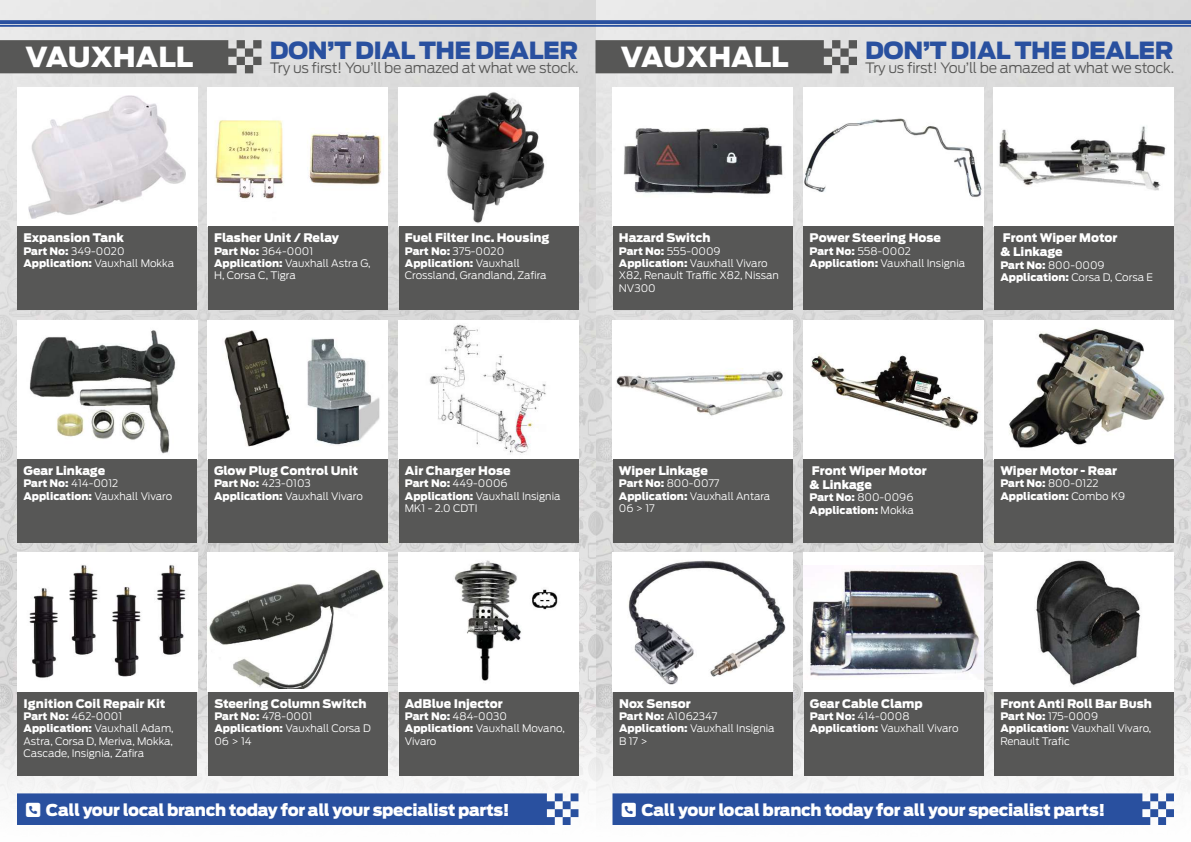
<style>
.page{position:relative;width:1191px;height:842px;background:#fff}
.page>*{position:absolute;margin:0;border:0;box-sizing:border-box;transform-origin:0 0}
.t1{font:900 27.4px "Antenna";color:#fff}
.t2{font:900 23.5px "Antenna";letter-spacing:-.02em;color:#29509f}
.t3{font:900 16.2px "Antenna";letter-spacing:-.02em;color:#fff}
.t4{font:300 14.2px "Antenna";letter-spacing:-.025em;color:#575756}
.t5{font:900 11.8px/14.1px "Antenna";color:#fff}
.t6{font:300 10.3px/12.4px "Antenna";color:#fff}
.t7{font:900 10.3px/12.4px "Antenna";color:#fff}
.s1{font-weight:900}
.s2{font-weight:300}
</style>
<div class="page">
<img style="left:0;top:0;width:1191px;height:697px">
<div style="left:595px;top:697px;width:596px;height:145px;background:linear-gradient(to bottom,#d5d5d5,#fff)"></div>
<div style="left:0;top:697px;width:595px;height:145px;background:linear-gradient(to bottom,#d6d5d5,#fff)"></div>
<svg style="left:0;top:20px;width:1191px;height:7px"></svg>
<div style="left:612px;top:87px;width:180px;height:140px;background:#fff"></div>
<img style="left:623px;top:127px;width:160px;height:68px">
<div style="left:612px;top:320px;width:180px;height:139px;background:#fff"></div>
<img style="left:616px;top:368px;width:167px;height:48px">
<div style="left:803px;top:87px;width:180px;height:140px;background:#fff"></div>
<img style="left:804px;top:118px;width:178px;height:79px">
<div style="left:803px;top:320px;width:180px;height:139px;background:#fff"></div>
<img style="left:811px;top:355px;width:168px;height:74px">
<img style="left:612px;top:553px;width:180px;height:139px">
<div style="left:994px;top:87px;width:180px;height:140px;background:#fff"></div>
<img style="left:999px;top:126px;width:167px;height:65px">
<img style="left:994px;top:320px;width:180px;height:137px">
<div style="left:803px;top:553px;width:180px;height:139px;background:#fff"></div>
<img style="left:810px;top:565px;width:173px;height:111px">
<div style="left:994px;top:553px;width:180px;height:139px;background:#fff"></div>
<img style="left:1036px;top:560px;width:105px;height:127px">
<div style="left:612px;top:227px;width:180px;height:83px;background:#575756"></div>
<div style="left:612px;top:459px;width:180px;height:84px;background:#575756"></div>
<div style="left:803px;top:227px;width:180px;height:83px;background:#575756"></div>
<div style="left:803px;top:459px;width:180px;height:84px;background:#575756"></div>
<div style="left:613px;top:692px;width:179px;height:84px;background:#575756"></div>
<div style="left:994px;top:227px;width:180px;height:83px;background:#575756"></div>
<div style="left:994px;top:459px;width:180px;height:84px;background:#575756"></div>
<div style="left:803px;top:692px;width:180px;height:84px;background:#575756"></div>
<div style="left:994px;top:692px;width:180px;height:84px;background:#575756"></div>
<div style="left:17px;top:87px;width:180px;height:140px;background:#fff"></div>
<img style="left:28px;top:96px;width:158px;height:122px">
<div style="left:17px;top:320px;width:180px;height:139px;background:#fff"></div>
<img style="left:29px;top:330px;width:147px;height:124px">
<div style="left:208px;top:87px;width:180px;height:140px;background:#fff"></div>
<img style="left:208px;top:120px;width:180px;height:107px">
<div style="left:208px;top:320px;width:180px;height:139px;background:#fff"></div>
<img style="left:224px;top:331px;width:156px;height:116px">
<div style="left:17px;top:553px;width:180px;height:139px;background:#fff"></div>
<img style="left:29px;top:565px;width:157px;height:113px">
<div style="left:398px;top:87px;width:180px;height:140px;background:#fff"></div>
<img style="left:433px;top:92px;width:112px;height:131px">
<div style="left:398px;top:320px;width:180px;height:139px;background:#fff"></div>
<img style="left:429px;top:324px;width:117px;height:131px">
<div style="left:208px;top:553px;width:180px;height:139px;background:#fff"></div>
<img style="left:209px;top:569px;width:175px;height:119px">
<div style="left:398px;top:553px;width:180px;height:139px;background:#fff"></div>
<img style="left:454px;top:560px;width:104px;height:121px">
<div style="left:17px;top:227px;width:180px;height:83px;background:#575756"></div>
<div style="left:17px;top:459px;width:180px;height:84px;background:#575756"></div>
<div style="left:208px;top:227px;width:180px;height:83px;background:#575756"></div>
<div style="left:208px;top:459px;width:180px;height:84px;background:#575756"></div>
<div style="left:17px;top:692px;width:180px;height:84px;background:#575756"></div>
<div style="left:398px;top:227px;width:180px;height:83px;background:#575756"></div>
<div style="left:398px;top:459px;width:180px;height:84px;background:#575756"></div>
<div style="left:208px;top:692px;width:180px;height:84px;background:#575756"></div>
<div style="left:398px;top:692px;width:180px;height:84px;background:#575756"></div>
<svg style="left:0;top:40px;width:261px;height:33px"></svg>
<svg style="left:595px;top:40px;width:262px;height:33px"></svg>
<div style="left:17px;top:793px;width:561px;height:32px;background:#29509f"></div>
<svg style="left:612px;top:793px;width:562px;height:32px"></svg>
<h1 class="t1" style="left:25px;top:40px;width:169px">VAUXHALL</h1>
<h2 class="t2" style="left:270px;top:36px;width:310px">DON’T DIAL THE DEALER</h2>
<h3 class="t4" style="left:270px;top:60px;width:310px">Try us first! You’ll be amazed at what we stock.</h3>
<h1 class="t1" style="left:621px;top:40px;width:169px">VAUXHALL</h1>
<h2 class="t2" style="left:865px;top:36px;width:310px">DON’T DIAL THE DEALER</h2>
<h3 class="t4" style="left:865px;top:60px;width:310px">Try us first! You’ll be amazed at what we stock.</h3>
<p class="t5" style="left:23px;top:231px;width:102px">Expansion Tank</p>
<p class="t6" style="left:23px;top:245px;width:152px"><span class="s1">Part No:</span> 349-0020<br><span class="s1">Application:</span> Vauxhall Mokka</p>
<p class="t5" style="left:214px;top:231px;width:126px">Flasher Unit / Relay</p>
<p class="t6" style="left:214px;top:245px;width:158px"><span class="s1">Part No:</span> 364-0001<br><span class="s1">Application:</span> Vauxhall Astra G,<br>H, Corsa C, Tigra</p>
<p class="t5" style="left:405px;top:231px;width:146px">Fuel Filter Inc. Housing</p>
<p class="t6" style="left:405px;top:245px;width:143px"><span class="s1">Part No:</span> 375-0020<br><span class="s1">Application:</span> Vauxhall<br>Crossland, Grandland, Zafira</p>
<p class="t5" style="left:619px;top:231px;width:93px">Hazard Switch</p>
<p class="t6" style="left:619px;top:245px;width:161px"><span class="s1">Part No:</span> 555-0009<br><span class="s1">Application:</span> Vauxhall Vivaro<br>X82, Renault Traffic X82, Nissan<br>NV300</p>
<p class="t5" style="left:809px;top:231px;width:133px">Power Steering Hose</p>
<p class="t6" style="left:809px;top:245px;width:157px"><span class="s1">Part No:</span> 558-0002<br><span class="s1">Application:</span> Vauxhall Insignia</p>
<p class="t5" style="left:1000px;top:231px;width:119px">Front Wiper Motor &amp; Linkage</p>
<p class="t6" style="left:1000px;top:259px;width:154px"><span class="s1">Part No:</span> 800-0009<br><span class="s1">Application:</span> Corsa D, Corsa E</p>
<p class="t5" style="left:23px;top:464px;width:83px">Gear Linkage</p>
<p class="t6" style="left:23px;top:477px;width:150px"><span class="s1">Part No:</span> 414-0012<br><span class="s1">Application:</span> Vauxhall Vivaro</p>
<p class="t5" style="left:214px;top:464px;width:146px">Glow Plug Control Unit</p>
<p class="t6" style="left:214px;top:477px;width:150px"><span class="s1">Part No:</span> 423-0103<br><span class="s1">Application:</span> Vauxhall Vivaro</p>
<p class="t5" style="left:405px;top:464px;width:107px">Air Charger Hose</p>
<p class="t6" style="left:405px;top:477px;width:157px"><span class="s1">Part No:</span> 449-0006<br><span class="s1">Application:</span> Vauxhall Insignia<br>MK1 - 2.0 CDTI</p>
<p class="t5" style="left:619px;top:464px;width:90px">Wiper Linkage</p>
<p class="t6" style="left:619px;top:477px;width:153px"><span class="s1">Part No:</span> 800-0077<br><span class="s1">Application:</span> Vauxhall Antara<br>06 &gt; 17</p>
<p class="t5" style="left:809px;top:464px;width:119px">Front Wiper Motor &amp; Linkage</p>
<p class="t7" style="left:809px;top:491px;width:106px">Part No: <span class="s2">800-0096<br></span>Application: <span class="s2">Mokka</span></p>
<p class="t5" style="left:1000px;top:464px;width:118px">Wiper Motor - Rear</p>
<p class="t7" style="left:1000px;top:477px;width:126px">Part No: <span class="s2">800-0122<br></span>Application: <span class="s2">Combo K9</span></p>
<p class="t5" style="left:24px;top:696px;width:143px">Ignition Coil Repair Kit</p>
<p class="t6" style="left:24px;top:710px;width:152px"><span class="s1">Part No:</span> 462-0001<br><span class="s1">Application:</span> Vauxhall Adam,<br>Astra, Corsa D, Meriva, Mokka,<br>Cascade, Insignia, Zafira</p>
<p class="t5" style="left:214px;top:696px;width:154px">Steering Column Switch</p>
<p class="t6" style="left:214px;top:710px;width:158px"><span class="s1">Part No:</span> 478-0001<br><span class="s1">Application:</span> Vauxhall Corsa D<br>06 &gt; 14</p>
<p class="t5" style="left:405px;top:696px;width:99px">AdBlue Injector</p>
<p class="t6" style="left:405px;top:710px;width:161px"><span class="s1">Part No:</span> 484-0030<br><span class="s1">Application:</span> Vauxhall Movano,<br>Vivaro</p>
<p class="t5" style="left:619px;top:696px;width:73px">Nox Sensor</p>
<p class="t6" style="left:619px;top:710px;width:157px"><span class="s1">Part No:</span> A1062347<br><span class="s1">Application:</span> Vauxhall Insignia<br>B 17 &gt;</p>
<p class="t5" style="left:810px;top:696px;width:114px">Gear Cable Clamp</p>
<p class="t6" style="left:810px;top:710px;width:150px"><span class="s1">Part No:</span> 414-0008<br><span class="s1">Application:</span> Vauxhall Vivaro</p>
<p class="t5" style="left:1000px;top:696px;width:153px">Front Anti Roll Bar Bush</p>
<p class="t6" style="left:1000px;top:710px;width:153px"><span class="s1">Part No:</span> 175-0009<br><span class="s1">Application:</span> Vauxhall Vivaro,<br>Renault Trafic</p>
<h3 class="t3" style="left:46px;top:799px;width:465px">Call your local branch today for all your specialist parts!</h3>
<h3 class="t3" style="left:641px;top:799px;width:465px">Call your local branch today for all your specialist parts!</h3>
</div>
